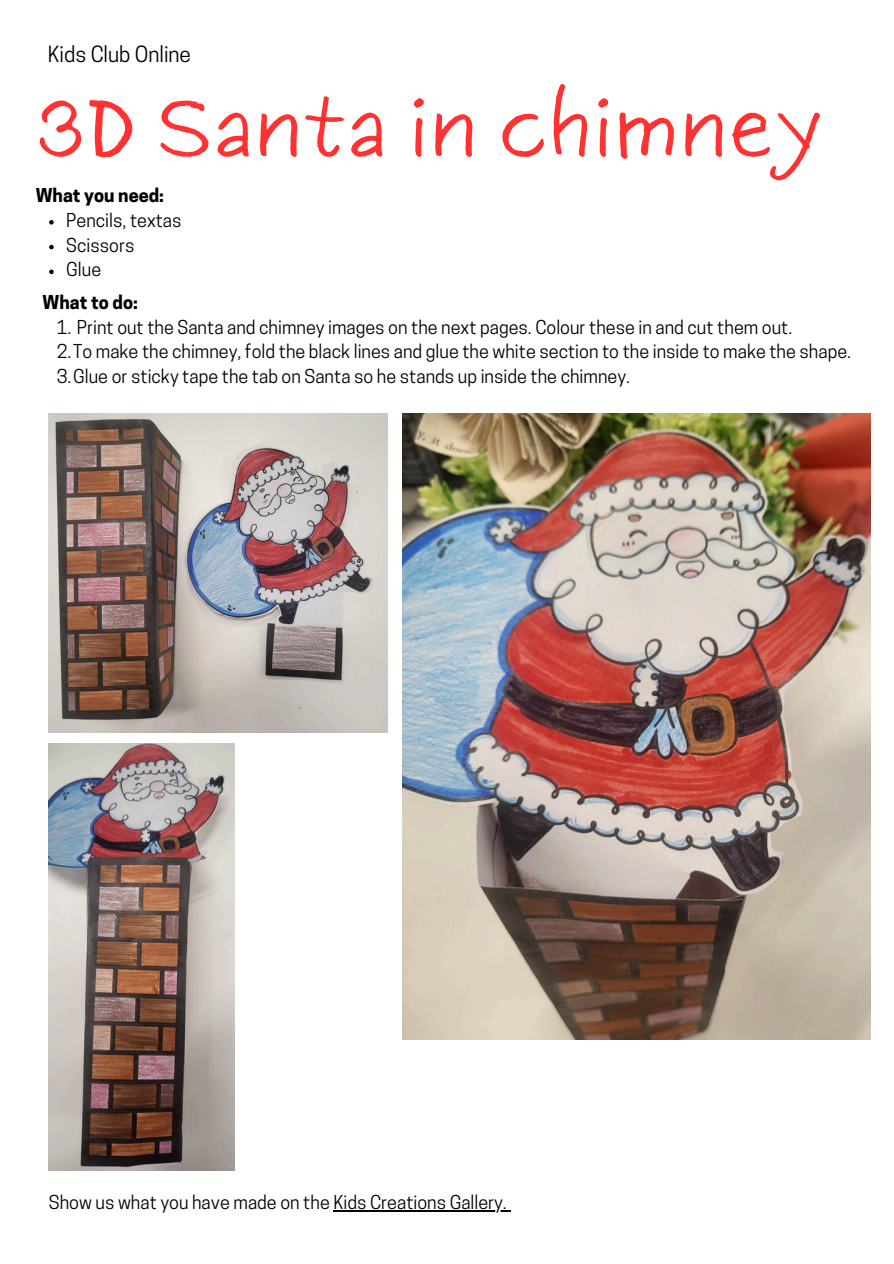
<style>
.page{position:relative;width:894px;height:1264px;background:#fff}
.page>*{position:absolute;margin:0;border:0;box-sizing:border-box;transform-origin:0 0}
.t1{font:80.25px "Six Hands Marker";color:#ff3131}
.t2{font:21px "Cooper Hewitt";color:#000}
.t3{font:18px/24.8px "Cooper Hewitt";color:#000}
.t4{font:700 18px "Cooper Hewitt";color:#000}
</style>
<div class="page">
<img style="left:49px;top:743px;width:185px;height:427px">
<img style="left:49px;top:413px;width:338px;height:319px">
<img style="left:403px;top:413px;width:466px;height:626px">
<hr style="left:333px;top:1209px;width:173px;height:2px;background:#000">
<svg style="left:49px;top:220px;width:5px;height:4px"></svg>
<svg style="left:49px;top:245px;width:5px;height:4px"></svg>
<svg style="left:49px;top:269px;width:5px;height:5px"></svg>
<p class="t2" style="left:48px;top:46px;width:145px">Kids Club Online</p>
<h3 class="t1" style="left:36px;top:60px;width:789px">3D Santa in chimney</h3>
<p class="t4" style="left:36px;top:188px;width:130px">What you need:</p>
<p class="t3" style="left:66px;top:210px;width:117px">Pencils, textas</p>
<p class="t3" style="left:66px;top:235px;width:70px">Scissors</p>
<p class="t3" style="left:66px;top:259px;width:36px">Glue</p>
<p class="t4" style="left:43px;top:295px;width:97px">What to do:</p>
<p class="t3" style="left:57px;top:317px;width:737px">1. Print out the Santa and chimney images on the next pages. Colour these in and cut them out.</p>
<h3 class="t3" style="left:57px;top:341px;width:795px">2.To make the chimney, fold the black lines and glue the white section to the inside to make the shape.<br>3.Glue or sticky tape the tab on Santa so he stands up inside the chimney.</h3>
<p class="t3" style="left:49px;top:1191px;width:459px">Show us what you have made on the Kids Creations Gallery.</p>
</div>
